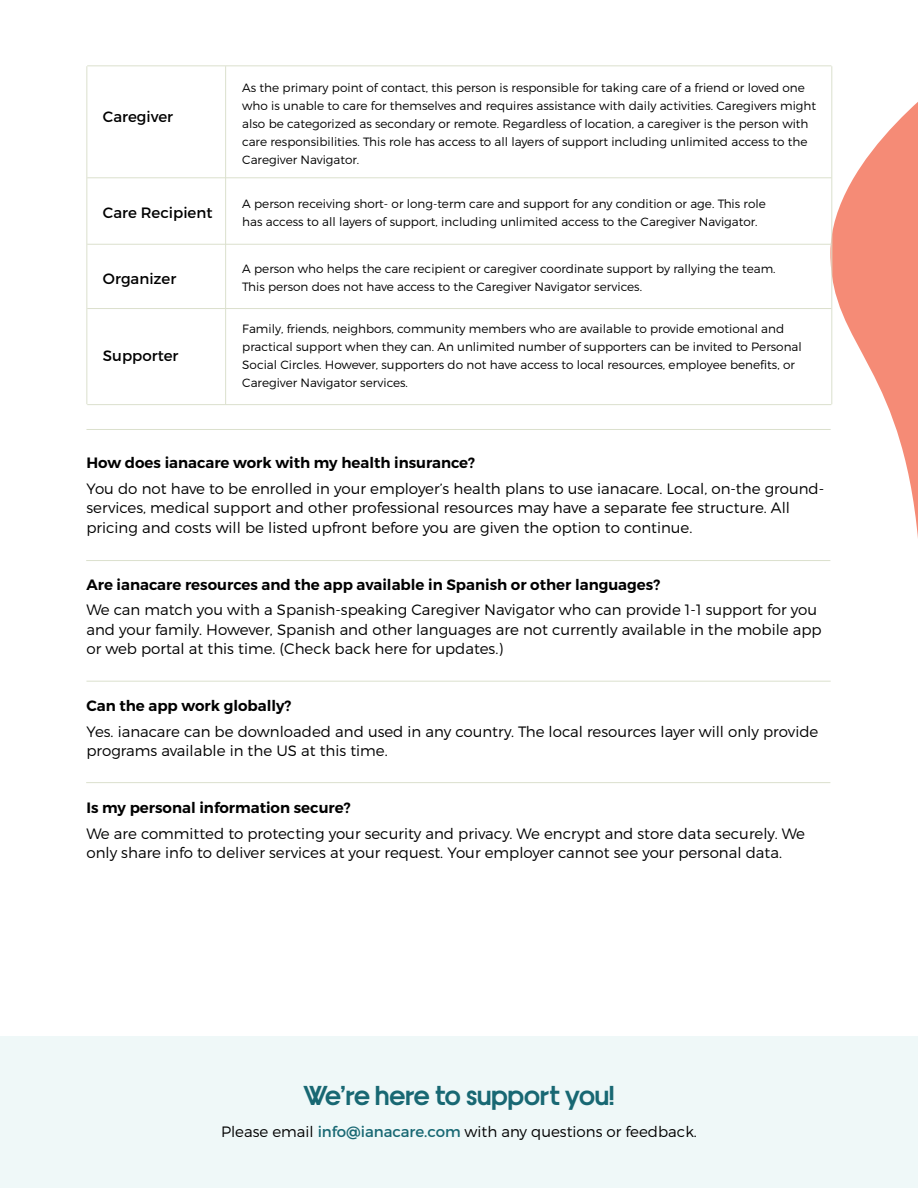
<style>
.page{position:relative;width:918px;height:1188px;background:#fff}
.page>*{position:absolute;margin:0;border:0;box-sizing:border-box;transform-origin:0 0}
.t1{font:700 28.5px "Dr";color:#186873}
.t2{font:15px/19.5px "Trueno Lt";color:#000}
.t3{font:15px "Trueno S Bd";color:#000}
.t4{font:15px "Trueno Rg";color:#000}
.t5{font:12px/18px "Trueno Lt";color:#000}
.s1{font-family:"Trueno Rg";color:#186873}
</style>
<div class="page">
<div style="left:0;top:1037px;width:918px;height:151px;background:#eff8f8"></div>
<hr style="left:86px;top:560px;width:744px;height:1px;background:#dbe0cd">
<hr style="left:86px;top:429px;width:745px;height:1px;background:#dbe0cd">
<hr style="left:86px;top:681px;width:745px;height:1px;background:#dbe0cd">
<hr style="left:86px;top:782px;width:744px;height:1px;background:#dbe0cd">
<svg style="left:830px;top:67px;width:88px;height:615px"></svg>
<hr style="left:87px;top:404px;width:744px;height:1px;background:#dbe0cd">
<hr style="left:87px;top:308px;width:744px;height:1px;background:#dbe0cd">
<hr style="left:87px;top:244px;width:744px;height:1px;background:#dbe0cd">
<hr style="left:87px;top:177px;width:744px;height:1px;background:#dbe0cd">
<hr style="left:87px;top:65px;width:744px;height:1px;background:#dbe0cd">
<hr style="left:225px;top:66px;width:1px;height:338px;background:#dbe0cd">
<hr style="left:831px;top:66px;width:1px;height:338px;background:#dbe0cd">
<hr style="left:86px;top:66px;width:1px;height:338px;background:#dbe0cd">
<p class="t4" style="left:103px;top:107px;width:72px">Caregiver</p>
<p class="t4" style="left:103px;top:203px;width:111px">Care Recipient</p>
<p class="t4" style="left:103px;top:269px;width:75px">Organizer</p>
<p class="t4" style="left:103px;top:347px;width:77px">Supporter</p>
<p class="t5" style="left:242px;top:78px;width:575px">As the primary point of contact, this person is responsible for taking care of a friend or loved one who is unable to care for themselves and requires assistance with daily activities. Caregivers might also be categorized as secondary or remote. Regardless of location, a caregiver is the person with care responsibilities. This role has access to all layers of support including unlimited access to the Caregiver Navigator.</p>
<p class="t5" style="left:242px;top:194px;width:525px">A person receiving short- or long-term care and support for any condition or age. This role has access to all layers of support, including unlimited access to the Caregiver Navigator.</p>
<p class="t5" style="left:242px;top:260px;width:535px">A person who helps the care recipient or caregiver coordinate support by rallying the team.<br>This person does not have access to the Caregiver Navigator services.</p>
<p class="t5" style="left:242px;top:319px;width:561px">Family, friends, neighbors, community members who are available to provide emotional and practical support when they can. An unlimited number of supporters can be invited to Personal Social Circles. However, supporters do not have access to local resources, employee benefits, or Caregiver Navigator services.</p>
<p class="t3" style="left:86px;top:454px;width:390px">How does ianacare work with my health insurance?</p>
<p class="t2" style="left:86px;top:479px;width:739px">You do not have to be enrolled in your employer’s health plans to use ianacare. Local, on-the ground&shy;services, medical support and other professional resources may have a separate fee structure. All pricing and costs will be listed upfront before you are given the option to continue.</p>
<p class="t3" style="left:86px;top:575px;width:575px">Are ianacare resources and the app available in Spanish or other languages?</p>
<p class="t2" style="left:86px;top:600px;width:737px">We can match you with a Spanish-speaking Caregiver Navigator who can provide 1-1 support for you and your family. However, Spanish and other languages are not currently available in the mobile app or web portal at this time. (Check back here for updates.)</p>
<p class="t3" style="left:86px;top:697px;width:207px">Can the app work globally?</p>
<p class="t2" style="left:86px;top:722px;width:733px">Yes. ianacare can be downloaded and used in any country. The local resources layer will only provide programs available in the US at this time.</p>
<p class="t3" style="left:86px;top:799px;width:266px">Is my personal information secure?</p>
<p class="t2" style="left:86px;top:824px;width:720px">We are committed to protecting your security and privacy. We encrypt and store data securely. We only share info to deliver services at your request. Your employer cannot see your personal data.</p>
<h1 class="t1" style="left:304px;top:1076px;width:312px">We’re here to support you!</h1>
<p class="t2" style="left:221px;top:1122px;width:477px">Please email <span class="s1">info@ianacare.com</span> with any questions or feedback.</p>
</div>
